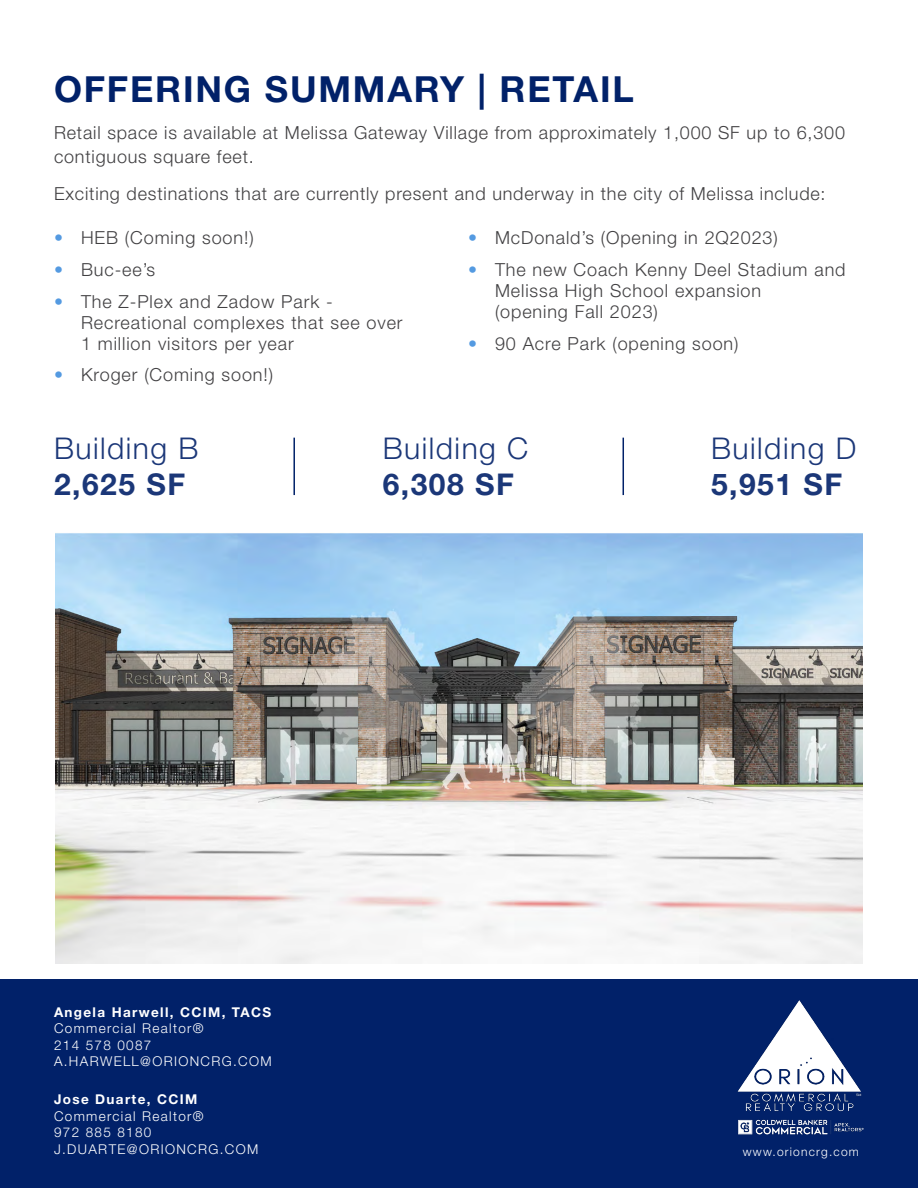
<style>
.page{position:relative;width:918px;height:1188px;background:#fff}
.page>*{position:absolute;margin:0;border:0;box-sizing:border-box;transform-origin:0 0}
.t1{font:700 36px "Helvetica Neue LT Std";letter-spacing:.05em;color:#012169}
.t2{font:300 30px "Helvetica Neue LT Std";letter-spacing:.05em;color:#1b3778}
.t3{font:700 30px "Helvetica Neue LT Std";letter-spacing:.05em;color:#1b3778}
.t4{font:300 18px/21px "Helvetica Neue LT Std";letter-spacing:.05em;color:#414042}
.t5{font:300 13.5px/16.5px "Helvetica Neue LT Std";letter-spacing:.1em;color:#fff}
.t6{font:700 13.5px "Helvetica Neue LT Std";letter-spacing:.1em;color:#fff}
.t7{font:300 12px "Helvetica Neue LT Std";letter-spacing:.1em;color:#fff}
.s1{font-weight:400;color:#549ae1}
</style>
<div class="page">
<div style="left:0;top:979px;width:918px;height:209px;background:#012169"></div>
<img style="left:737px;top:1000px;width:127px;height:135px">
<img style="left:55px;top:533px;width:808px;height:431px">
<hr style="left:293px;top:438px;width:2px;height:57px;background:#012169">
<hr style="left:623px;top:438px;width:1px;height:57px;background:#012169">
<h1 class="t1" style="left:54px;top:67px;width:581px">OFFERING SUMMARY | RETAIL</h1>
<p class="t4" style="left:54px;top:120px;width:793px;line-height:24px">Retail space is available at Melissa Gateway Village from approximately 1,000 SF up to 6,300 contiguous square feet.</p>
<p class="t4" style="left:54px;top:183px;width:773px">Exciting destinations that are currently present and underway in the city of Melissa include:</p>
<p class="t4" style="left:54px;top:227px;width:201px"><span class="s1">•</span> HEB (Coming soon!)</p>
<p class="t4" style="left:54px;top:258px;width:103px"><span class="s1">•</span> Buc-ee’s</p>
<p class="t4" style="left:81px;top:290px;width:323px;text-indent:-27px"><span class="s1">•</span> The Z-Plex and Zadow Park -<br>Recreational complexes that see over<br>1 million visitors per year</p>
<p class="t4" style="left:54px;top:364px;width:221px"><span class="s1">•</span> Kroger (Coming soon!)</p>
<p class="t4" style="left:468px;top:227px;width:311px"><span class="s1">•</span> McDonald’s (Opening in 2Q2023)</p>
<p class="t4" style="left:495px;top:258px;width:352px;text-indent:-27px"><span class="s1">•</span> The new Coach Kenny Deel Stadium and<br>Melissa High School expansion<br>(opening Fall 2023)</p>
<p class="t4" style="left:468px;top:332px;width:272px"><span class="s1">•</span> 90 Acre Park (opening soon)</p>
<h2 class="t2" style="left:54px;top:430px;width:146px">Building B</h2>
<h2 class="t3" style="left:54px;top:466px;width:133px">2,625 SF</h2>
<h2 class="t2" style="left:383px;top:430px;width:147px">Building C</h2>
<h2 class="t3" style="left:383px;top:466px;width:133px">6,308 SF</h2>
<h2 class="t2" style="left:711px;top:430px;width:147px">Building D</h2>
<h2 class="t3" style="left:711px;top:466px;width:133px">5,951 SF</h2>
<p class="t6" style="left:54px;top:1003px;width:219px">Angela Harwell, CCIM, TACS</p>
<p class="t5" style="left:54px;top:1020px;width:219px">Commercial Realtor®<br>214 578 0087<br>A.HARWELL@ORIONCRG.COM</p>
<p class="t6" style="left:54px;top:1091px;width:145px">Jose Duarte, CCIM</p>
<p class="t5" style="left:54px;top:1107px;width:206px">Commercial Realtor®<br>972 885 8180<br>J.DUARTE@ORIONCRG.COM</p>
<p class="t7" style="left:743px;top:1144px;width:118px">www.orioncrg.com</p>
</div>
